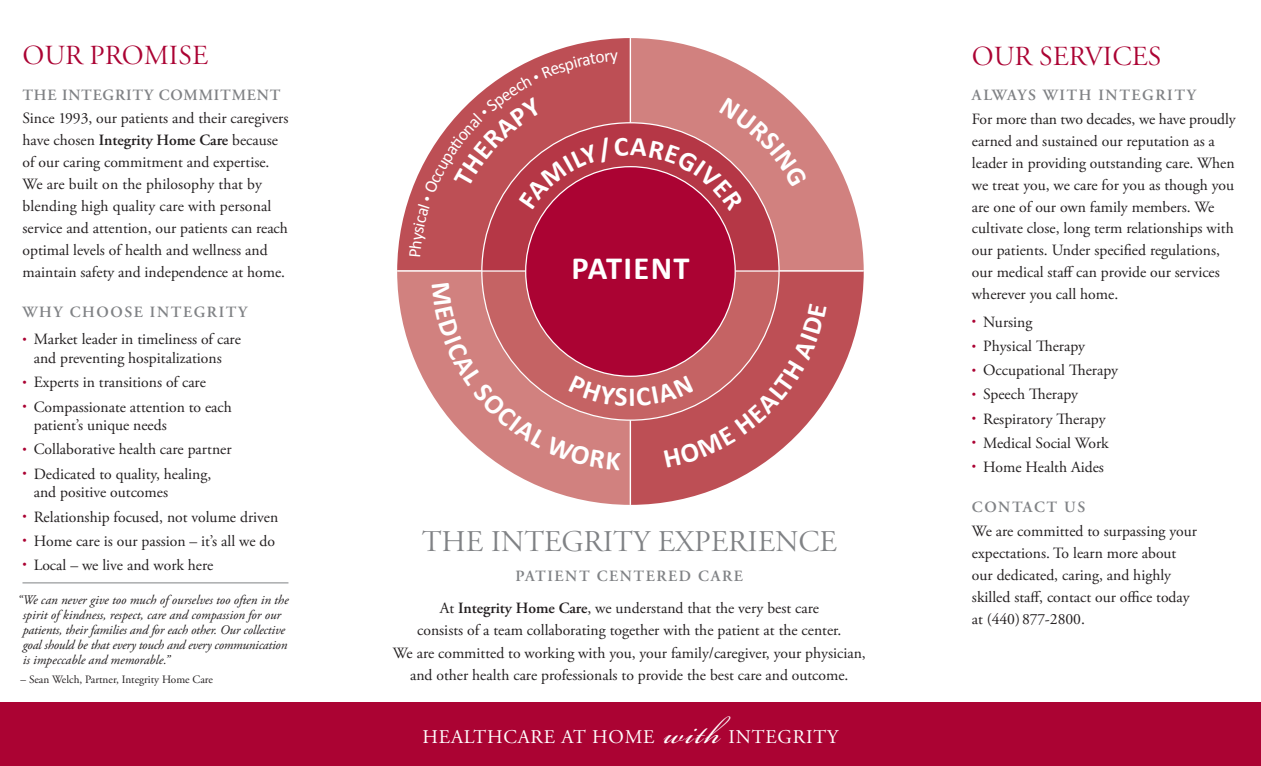
<style>
.page{position:relative;width:1261px;height:766px;background:#fff}
.page>*{position:absolute;margin:0;border:0;box-sizing:border-box;transform-origin:0 0}
.t1{font:46.88px "Bickham Script MM 400";color:#fff}
.t2{font:700 32.5px "Calibri";letter-spacing:.04em;color:#fff}
.t3{font:30px "Adobe Garamond Titling";color:#808285}
.t4{font:27.5px "Adobe Garamond Titling";color:#ab0333}
.t5{font:19.38px "Adobe Garamond Pro";letter-spacing:.04em;color:#fff}
.t6{font:15.62px/21.9px "Adobe Garamond Pro";color:#231f20}
.t7{font:600 15.62px "Adobe Garamond";letter-spacing:.1em;color:#808285}
.t8{font:600 15.62px "Adobe Garamond";letter-spacing:.05em;color:#808285}
.t9{font:italic 13.12px/15px "Adobe Garamond Pro";color:#231f20}
.t10{font:11.25px "Adobe Garamond Pro";color:#231f20}
.s1{font-weight:600}
.s2{font-size:11.25px;color:#ab0333}
</style>
<div class="page">
<hr style="left:22px;top:582px;width:266px;height:1px;background:#808285">
<div style="left:0;top:701px;width:1260px;height:64px;background:#ab0333"></div>
<svg style="left:397px;top:38px;width:232px;height:232px"></svg>
<svg style="left:629px;top:38px;width:234px;height:232px"></svg>
<svg style="left:397px;top:270px;width:232px;height:234px"></svg>
<svg style="left:629px;top:270px;width:234px;height:234px"></svg>
<svg style="left:483px;top:270px;width:294px;height:13px"></svg>
<div style="left:525px;top:166px;width:210px;height:210px;background:#ab0333;border-radius:50%"></div>
<svg style="left:409px;top:53px;width:398px;height:203px"></svg>
<svg style="left:431px;top:283px;width:395px;height:187px"></svg>
<h3 class="t4" style="left:22px;top:40px;width:187px">OUR PROMISE</h3>
<p class="t8" style="left:22px;top:86px;width:259px">THE INTEGRITY COMMITMENT</p>
<p class="t6" style="left:22px;top:108px;width:267px">Since 1993, our patients and their caregivers have chosen <span class="s1">Integrity Home Care</span> because of our caring commitment and expertise.<br>We are built on the philosophy that by blending high quality care with personal service and attention, our patients can reach optimal levels of health and wellness and maintain safety and independence at home.</p>
<p class="t7" style="left:22px;top:303px;width:226px">WHY CHOOSE INTEGRITY</p>
<p class="t6" style="left:22px;top:330px;width:220px;line-height:18.8px;text-align:center"><span class="s2">•</span> Market leader in timeliness of care and preventing hospitalizations</p>
<p class="t6" style="left:22px;top:372px;width:185px"><span class="s2">•</span> Experts in transitions of care</p>
<p class="t6" style="left:34px;top:397px;width:200px;line-height:18.8px;text-indent:-11px"><span class="s2">•</span> Compassionate attention to each patient’s unique needs</p>
<p class="t6" style="left:22px;top:439px;width:210px"><span class="s2">•</span> Collaborative health care partner</p>
<p class="t6" style="left:34px;top:464px;width:179px;line-height:18.8px;text-indent:-11px"><span class="s2">•</span> Dedicated to quality, healing, and positive outcomes</p>
<p class="t6" style="left:22px;top:506px;width:257px"><span class="s2">•</span> Relationship focused, not volume driven</p>
<p class="t6" style="left:22px;top:530px;width:254px"><span class="s2">•</span> Home care is our passion – it’s all we do</p>
<p class="t6" style="left:22px;top:554px;width:192px"><span class="s2">•</span> Local – we live and work here</p>
<p class="t9" style="left:23px;top:592px;width:267px;text-indent:-5px">“We can never give too much of ourselves too often in the spirit of kindness, respect, care and compassion for our patients, their families and for each other. Our collective goal should be that every touch and every communication is impeccable and memorable.”</p>
<p class="t10" style="left:21px;top:672px;width:194px">– Sean Welch, Partner, Integrity Home Care</p>
<h2 class="t2" style="left:571px;top:247px;width:119px">PATIENT</h2>
<h3 class="t3" style="left:421px;top:524px;width:416px">THE INTEGRITY EXPERIENCE</h3>
<p class="t7" style="left:515px;top:567px;width:229px">PATIENT CENTERED CARE</p>
<p class="t6" style="left:393px;top:596px;width:474px;line-height:22.5px;text-align:center">At <span class="s1">Integrity Home Care</span>, we understand that the very best care<br>consists of a team collaborating together with the patient at the center.<br>We are committed to working with you, your family/caregiver, your physician, and other health care professionals to provide the best care and outcome.</p>
<p class="t5" style="left:422px;top:725px;width:233px">HEALTHCARE AT HOME</p>
<h1 class="t1" style="left:664px;top:707px;width:57px">with</h1>
<p class="t5" style="left:728px;top:725px;width:111px">INTEGRITY</p>
<h3 class="t4" style="left:971px;top:41px;width:191px">OUR SERVICES</h3>
<p class="t7" style="left:971px;top:87px;width:225px">ALWAYS WITH INTEGRITY</p>
<p class="t6" style="left:971px;top:108px;width:265px">For more than two decades, we have proudly earned and sustained our reputation as a leader in providing outstanding care. When we treat you, we care for you as though you are one of our own family members. We cultivate close, long term relationships with our patients. Under specified regulations, our medical staff can provide our services wherever you call home.</p>
<p class="t6" style="left:971px;top:311px;width:62px"><span class="s2">•</span> Nursing</p>
<p class="t6" style="left:971px;top:335px;width:115px"><span class="s2">•</span> Physical Therapy</p>
<p class="t6" style="left:971px;top:359px;width:148px"><span class="s2">•</span> Occupational Therapy</p>
<p class="t6" style="left:971px;top:384px;width:108px"><span class="s2">•</span> Speech Therapy</p>
<p class="t6" style="left:971px;top:408px;width:135px"><span class="s2">•</span> Respiratory Therapy</p>
<p class="t6" style="left:971px;top:432px;width:138px"><span class="s2">•</span> Medical Social Work</p>
<p class="t6" style="left:971px;top:456px;width:133px"><span class="s2">•</span> Home Health Aides</p>
<p class="t7" style="left:971px;top:498px;width:115px">CONTACT US</p>
<p class="t6" style="left:971px;top:520px;width:226px">We are committed to surpassing your expectations. To learn more about our dedicated, caring, and highly skilled staff, contact our office today at (440)877-2800.</p>
</div>
